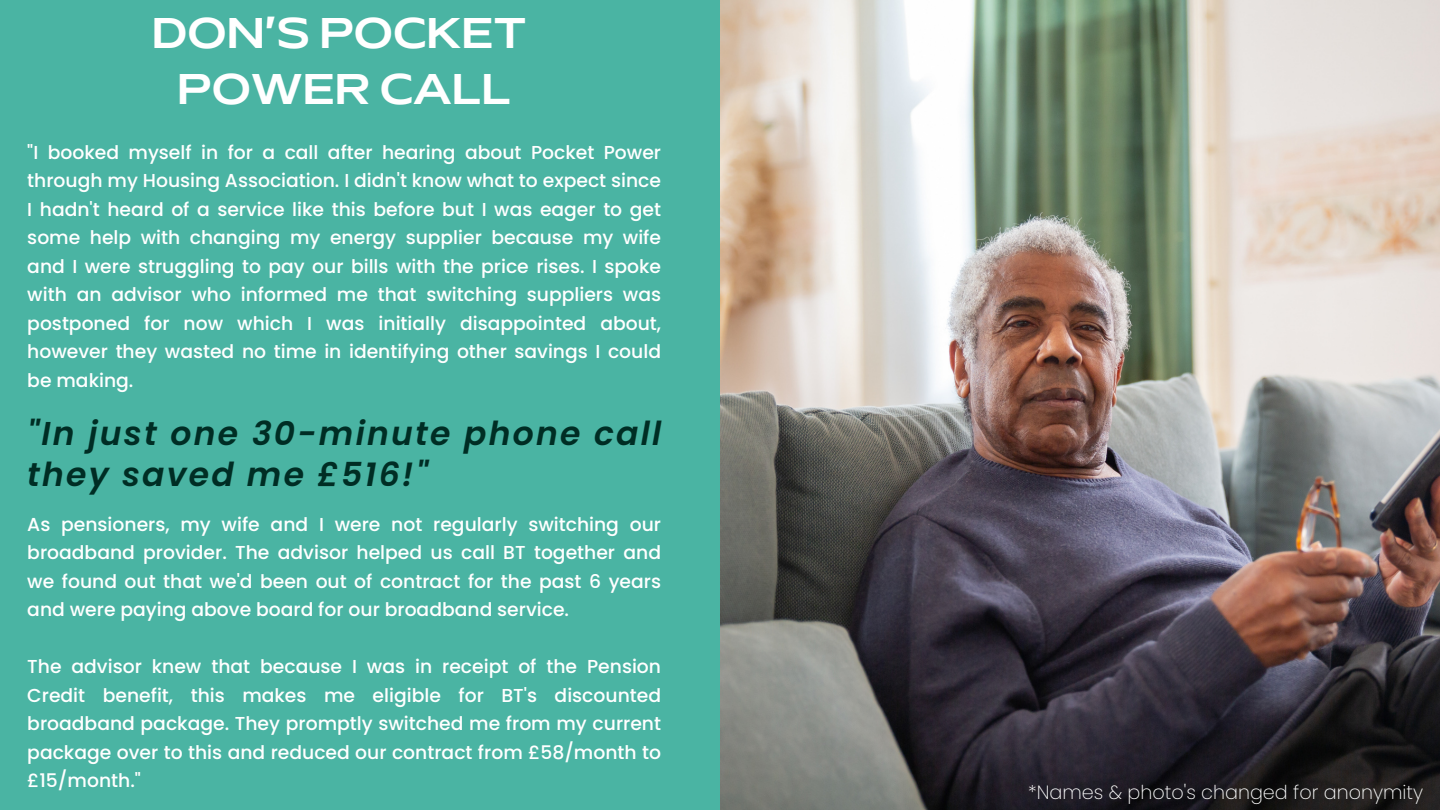
<style>
.page{position:relative;width:1440px;height:810px;background:#fff}
.page>*{position:absolute;margin:0;border:0;box-sizing:border-box;transform-origin:0 0}
.t1{font:40px "Mattone 150";color:#fff}
.t2{font:italic 600 33px/41.2px "Poppins";letter-spacing:.065em;color:#002d24}
.t3{font:200 19.2px "Poppins";color:#fff}
.t4{font:500 18.8px/28.5px "Poppins";color:#fff;text-align:justify}
</style>
<div class="page">
<div style="left:0;top:0;width:720px;height:810px;background:#4ab4a3"></div>
<img style="left:720px;top:0;width:720px;height:810px">
<p class="t1" style="left:152px;top:17px;width:376px">DON’S POCKET</p>
<p class="t1" style="left:177px;top:72px;width:335px">POWER CALL</p>
<p class="t4" style="left:27px;top:138px;width:635px">"I booked myself in for a call after hearing about Pocket Power through my Housing Association. I didn't know what to expect since I hadn't heard of a service like this before but I was eager to get some help with changing my energy supplier because my wife and I were struggling to pay our bills with the price rises. I spoke with an advisor who informed me that switching suppliers was postponed for now which I was initially disappointed about, however they wasted no time in identifying other savings I could be making.</p>
<p class="t2" style="left:27px;top:413px;width:636px">"In just one 30-minute phone call they saved me £516!"</p>
<p class="t4" style="left:27px;top:510px;width:635px">As pensioners, my wife and I were not regularly switching our broadband provider. The advisor helped us call BT together and we found out that we'd been out of contract for the past 6 years and were paying above board for our broadband service.</p>
<p class="t4" style="left:27px;top:652px;width:635px">The advisor knew that because I was in receipt of the Pension Credit benefit, this makes me eligible for BT's discounted broadband package. They promptly switched me from my current package over to this and reduced our contract from £58/month to £15/month."</p>
<p class="t3" style="left:1028px;top:779px;width:397px">*Names &amp; photo's changed for anonymity</p>
</div>
